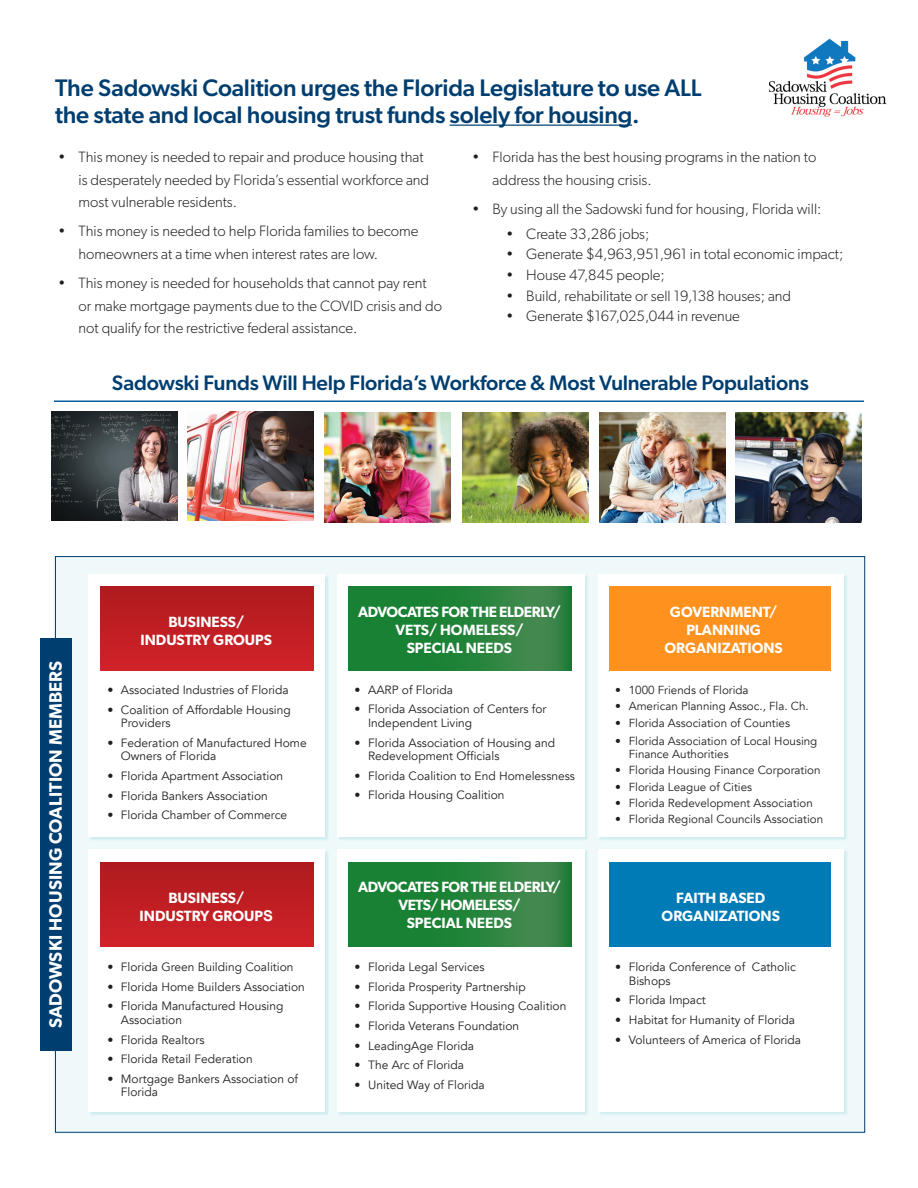
<style>
.page{position:relative;width:918px;height:1188px;background:#fff}
.page>*{position:absolute;margin:0;border:0;box-sizing:border-box;transform-origin:0 0}
.t1{font:500 24px/27px "Gibson";letter-spacing:-.01em;color:#003e70}
.t2{font:500 21px "Gibson";letter-spacing:-.01em;color:#003e70}
.t3{font:600 18px "Gibson";letter-spacing:.01em;color:#fff}
.t4{font:300 15px/22.5px "Gibson";color:#231f20}
.t5{font:600 14.85px/18px "Gibson";color:#fff;text-align:center}
.t6{font:600 14.85px/18px "Gibson";letter-spacing:-.025em;color:#fff;text-align:center}
.t7{font:12px/13.5px "Avenir";color:#231f20}
.t8{font:11.7px/13.5px "Avenir";color:#231f20}
.s1{font-family:"Arial";font-weight:700}
</style>
<div class="page">
<img style="left:769px;top:38px;width:118px;height:79px">
<div style="left:54px;top:556px;width:810px;height:577px;background:#f0f9fa"></div>
<div style="left:337px;top:849px;width:252px;height:267px;background:#d5eff1"></div>
<div style="left:337px;top:849px;width:248px;height:263px;background:#fff"></div>
<div style="left:89px;top:575px;width:240px;height:266px;background:#d2eef1"></div>
<div style="left:89px;top:575px;width:236px;height:262px;background:#fff"></div>
<div style="left:598px;top:575px;width:250px;height:266px;background:#d4eef1"></div>
<div style="left:598px;top:575px;width:246px;height:262px;background:#fff"></div>
<div style="left:337px;top:575px;width:252px;height:266px;background:#d5eff1"></div>
<div style="left:337px;top:575px;width:248px;height:262px;background:#fff"></div>
<div style="left:598px;top:850px;width:250px;height:266px;background:#00a0b0;opacity:.13"></div>
<div style="left:598px;top:849px;width:246px;height:263px;background:#fff"></div>
<div style="left:609px;top:587px;width:222px;height:84px;background:#ff911e"></div>
<svg style="left:349px;top:586px;width:223px;height:85px;background:#26833b"></svg>
<div style="left:100px;top:586px;width:214px;height:85px;background:linear-gradient(to bottom,#ae1a1e,#d12229)"></div>
<div style="left:89px;top:849px;width:240px;height:267px;background:#d2eef1"></div>
<div style="left:89px;top:849px;width:236px;height:263px;background:#fff"></div>
<div style="left:609px;top:862px;width:222px;height:85px;background:#007bb5"></div>
<svg style="left:349px;top:862px;width:223px;height:84px;background:#26833b"></svg>
<div style="left:100px;top:862px;width:214px;height:84px;background:linear-gradient(to bottom,#af1a1e,#d02229)"></div>
<div style="left:40px;top:638px;width:31px;height:413px;background:#003e70"></div>
<hr style="left:54px;top:400px;width:810px;height:2px;background:#015da0">
<hr style="left:450px;top:125px;width:182px;height:1px;background:#003e70">
<img style="left:52px;top:412px;width:126px;height:109px">
<img style="left:735px;top:413px;width:127px;height:109px">
<img style="left:187px;top:412px;width:127px;height:109px">
<img style="left:325px;top:413px;width:126px;height:109px">
<img style="left:462px;top:413px;width:126px;height:109px">
<img style="left:599px;top:413px;width:127px;height:109px">
<h1 class="t1" style="left:55px;top:74px;width:648px">The Sadowski Coalition urges the Florida Legislature to use ALL the state and local housing trust funds solely for housing.</h1>
<p class="t4" style="left:79px;top:146px;width:352px;text-indent:-20px">• This money is needed to repair and produce housing that is desperately needed by Florida’s essential workforce and most vulnerable residents.</p>
<p class="t4" style="left:79px;top:220px;width:342px;text-indent:-20px">• This money is needed to help Florida families to become homeowners at a time when interest rates are low.</p>
<p class="t4" style="left:79px;top:272px;width:365px;text-indent:-20px">• This money is needed for households that cannot pay rent or make mortgage payments due to the COVID crisis and do not qualify for the restrictive federal assistance.</p>
<p class="t4" style="left:493px;top:146px;width:325px;text-indent:-20px">• Florida has the best housing programs in the nation to address the housing crisis.</p>
<p class="t4" style="left:472px;top:197px;width:351px">• By using all the Sadowski fund for housing, Florida will:</p>
<p class="t4" style="left:506px;top:222px;width:145px">• Create 33,286 jobs;</p>
<p class="t4" style="left:506px;top:243px;width:339px">• Generate $4,963,951,961 in total economic impact;</p>
<p class="t4" style="left:506px;top:263px;width:160px">• House 47,845 people;</p>
<p class="t4" style="left:506px;top:284px;width:287px">• Build, rehabilitate or sell 19,138 houses; and</p>
<p class="t4" style="left:506px;top:305px;width:235px">• Generate $167,025,044 in revenue</p>
<h2 class="t2" style="left:112px;top:370px;width:699px">Sadowski Funds Will Help Florida’s Workforce &amp; Most Vulnerable Populations</h2>
<h3 class="t3" style="left:45px;top:1028px;width:369px;rotate:-90deg">SADOWSKI HOUSING COALITION MEMBERS</h3>
<p class="t5" style="left:140px;top:613px;width:133px">BUSINESS/<br>INDUSTRY GROUPS</p>
<p class="t7" style="left:107px;top:683px;width:183px">• Associated Industries of Florida</p>
<p class="t7" style="left:121px;top:703px;width:171px;text-indent:-14px">• Coalition of Affordable Housing<br>Providers</p>
<p class="t7" style="left:121px;top:736px;width:187px;text-indent:-14px">• Federation of Manufactured Home<br>Owners of Florida</p>
<p class="t7" style="left:107px;top:769px;width:177px">• Florida Apartment Association</p>
<p class="t7" style="left:107px;top:789px;width:162px">• Florida Bankers Association</p>
<p class="t7" style="left:107px;top:809px;width:181px">• Florida Chamber of Commerce</p>
<p class="t5" style="left:140px;top:889px;width:135px">BUSINESS/<br>INDUSTRY GROUP<span class="s1">S</span></p>
<p class="t7" style="left:107px;top:960px;width:188px">• Florida Green Building Coalition</p>
<p class="t7" style="left:107px;top:980px;width:199px">• Florida Home Builders Association</p>
<p class="t7" style="left:121px;top:1000px;width:164px;text-indent:-14px">• Florida Manufactured Housing<br>Association</p>
<p class="t7" style="left:107px;top:1033px;width:99px">• Florida Realtors</p>
<p class="t7" style="left:107px;top:1053px;width:147px">• Florida Retail Federation</p>
<p class="t7" style="left:121px;top:1072px;width:179px;text-indent:-14px">• Mortgage Bankers Association of<br>Florida</p>
<p class="t5" style="left:358px;top:602px;width:204px">ADVOCATES FOR THE ELDERLY/<br>VETS/ HOMELESS/<br>SPECIAL NEEDS</p>
<p class="t7" style="left:355px;top:683px;width:100px">• AARP of Florida</p>
<p class="t7" style="left:368px;top:703px;width:180px;text-indent:-14px">• Florida Association of Centers for<br>Independent Living</p>
<p class="t7" style="left:368px;top:736px;width:188px;text-indent:-14px">• Florida Association of Housing and<br>Redevelopment Officials</p>
<p class="t7" style="left:355px;top:769px;width:222px">• Florida Coalition to End Homelessness</p>
<p class="t7" style="left:355px;top:789px;width:151px">• Florida Housing Coalition</p>
<p class="t6" style="left:358px;top:878px;width:204px">ADVOCATES FOR THE ELDERLY/<br>VETS/ HOMELESS/<br>SPECIAL NEEDS</p>
<p class="t7" style="left:355px;top:960px;width:131px">• Florida Legal Services</p>
<p class="t7" style="left:355px;top:980px;width:173px">• Florida Prosperity Partnership</p>
<p class="t7" style="left:355px;top:1000px;width:213px">• Florida Supportive Housing Coalition</p>
<p class="t7" style="left:355px;top:1019px;width:166px">• Florida Veterans Foundation</p>
<p class="t7" style="left:355px;top:1039px;width:121px">• LeadingAge Florida</p>
<p class="t7" style="left:355px;top:1059px;width:111px">• The Arc of Florida</p>
<p class="t7" style="left:355px;top:1078px;width:131px">• United Way of Florida</p>
<p class="t5" style="left:664px;top:603px;width:120px">GOVERNMENT/<br>PLANNING<br>ORGANIZATIONS</p>
<p class="t8" style="left:615px;top:683px;width:135px">• 1000 Friends of Florida</p>
<p class="t8" style="left:615px;top:700px;width:195px">• American Planning Assoc., Fla. Ch.</p>
<p class="t8" style="left:615px;top:716px;width:176px">• Florida Association of Counties</p>
<p class="t8" style="left:629px;top:734px;width:190px;text-indent:-14px">• Florida Association of Local Housing<br>Finance Authorities</p>
<p class="t8" style="left:615px;top:764px;width:207px">• Florida Housing Finance Corporation</p>
<p class="t8" style="left:615px;top:780px;width:138px">• Florida League of Cities</p>
<p class="t8" style="left:615px;top:796px;width:199px">• Florida Redevelopment Association</p>
<p class="t8" style="left:615px;top:813px;width:209px">• Florida Regional Councils Association</p>
<p class="t5" style="left:662px;top:889px;width:120px">FAITH BASED<br>ORGANIZATIONS</p>
<p class="t7" style="left:629px;top:961px;width:169px;text-indent:-14px">• Florida Conference of Catholic<br>Bishops</p>
<p class="t7" style="left:615px;top:994px;width:92px">• Florida Impact</p>
<p class="t7" style="left:615px;top:1013px;width:181px">• Habitat for Humanity of Florida</p>
<p class="t7" style="left:615px;top:1033px;width:187px">• Volunteers of America of Florida</p>
</div>
